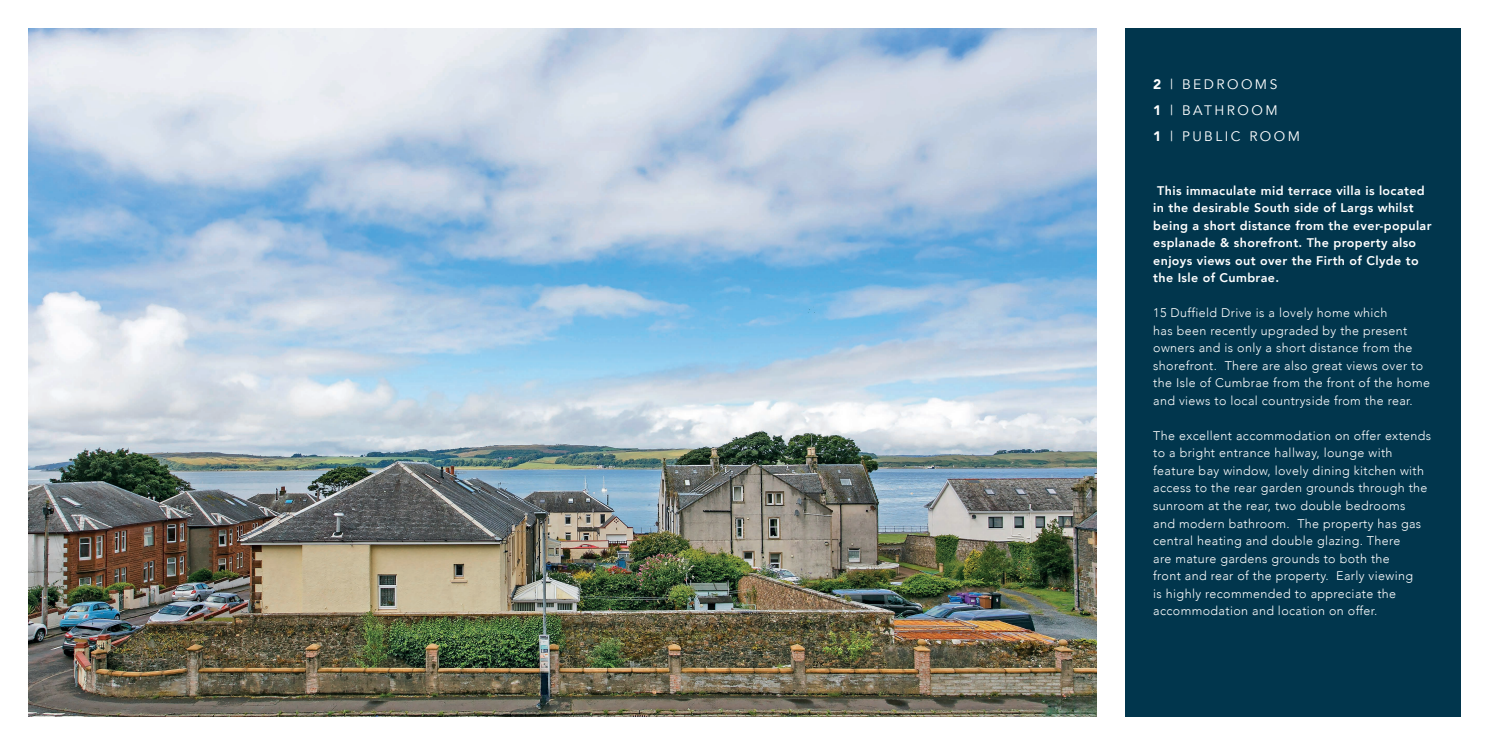
<style>
.page{position:relative;width:1489px;height:745px;background:#fff}
.page>*{position:absolute;margin:0;border:0;box-sizing:border-box;transform-origin:0 0}
.t1{font:13.75px/26.2px "Avenir";letter-spacing:.18em;color:#fff}
.t2{font:300 12.5px/17.5px "Avenir";letter-spacing:.03em;color:#fff}
.t3{font:800 12.5px/17.5px "Avenir";letter-spacing:.03em;color:#fff}
.s1{font-weight:900}
</style>
<div class="page">
<div style="left:28px;top:28px;width:1432px;height:688px;background:#01364d"></div>
<div style="left:1096px;top:0;width:28px;height:744px;background:#fff"></div>
<img style="left:28px;top:28px;width:1068px;height:688px">
<p class="t1" style="left:1153px;top:71px;width:148px"><span class="s1">2</span> | BEDROOMS<br><span class="s1">1</span> | BATHROOM<br><span class="s1">1</span> | PUBLIC ROOM</p>
<p class="t3" style="left:1153px;top:181px;width:280px;text-indent:4px">This immaculate mid terrace villa is located in the desirable South side of Largs whilst being a short distance from the ever-popular esplanade &amp; shorefront. The property also enjoys views out over the Firth of Clyde to the Isle of Cumbrae.</p>
<p class="t2" style="left:1153px;top:304px;width:278px">15 Duffield Drive is a lovely home which<br>has been recently upgraded by the present owners and is only a short distance from the shorefront. There are also great views over to the Isle of Cumbrae from the front of the home and views to local countryside from the rear.</p>
<p class="t2" style="left:1153px;top:426px;width:279px">The excellent accommodation on offer extends to a bright entrance hallway, lounge with feature bay window, lovely dining kitchen with access to the rear garden grounds through the sunroom at the rear, two double bedrooms<br>and modern bathroom. The property has gas central heating and double glazing. There<br>are mature gardens grounds to both the<br>front and rear of the property. Early viewing<br>is highly recommended to appreciate the accommodation and location on offer.</p>
</div>
